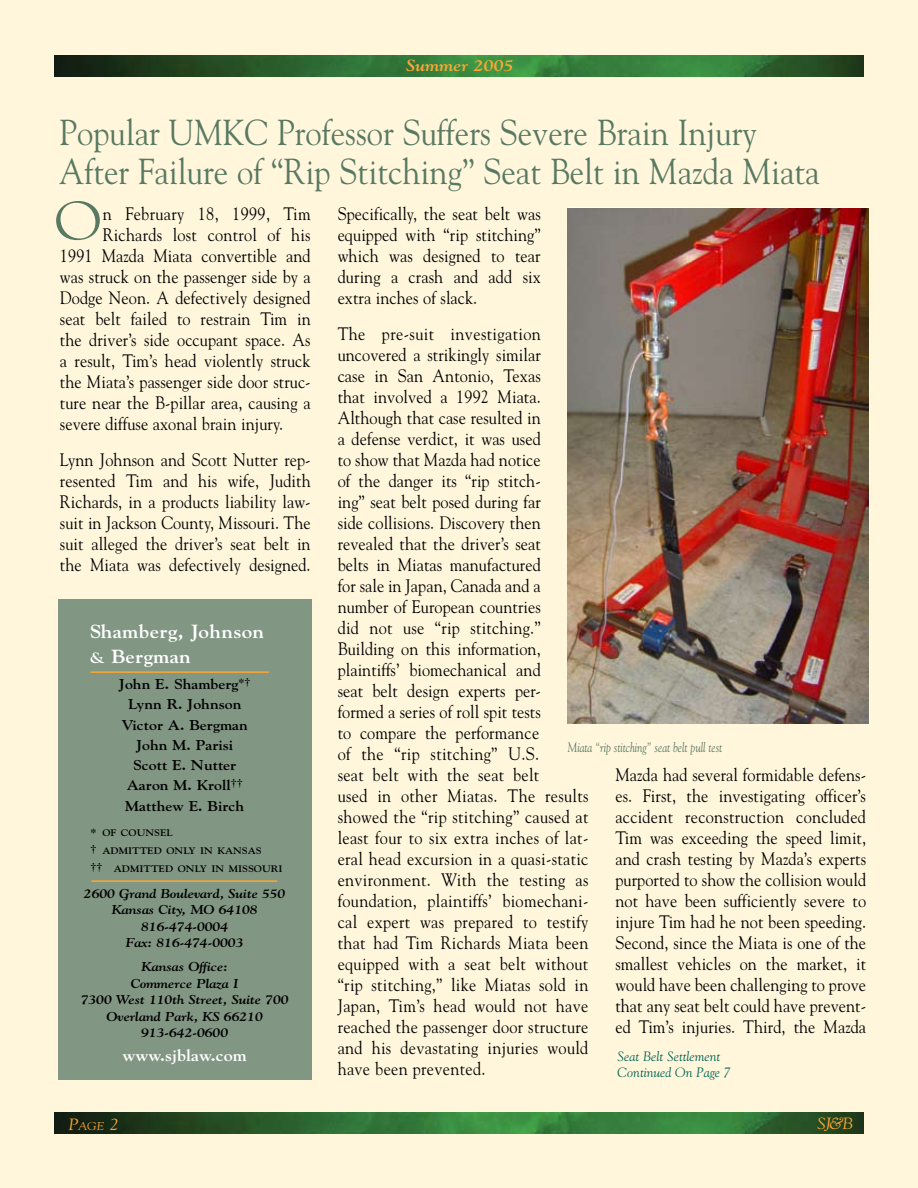
<style>
.page{position:relative;width:918px;height:1188px;background:#fff6dc}
.page>*{position:absolute;margin:0;border:0;box-sizing:border-box;transform-origin:0 0}
.t1{font:54px "Goudy";color:#587962;scale:1.11 1}
.t2{font:36px/39px "Goudy";color:#587962;scale:.9 1}
.t3{font:700 18.9px/25.2px "Goudy";letter-spacing:.02em;color:#fff;scale:1.11 1}
.t4{font:18px/21px "Goudy";letter-spacing:.005em;color:#000;text-align:justify;scale:.9 1}
.t5{font:700 16.2px "Goudy";color:#fff;scale:1.11 1}
.t6{font:italic 700 16.2px "Goudy";color:#faa634;scale:1.11 1}
.t7{font:italic 16.2px "Goudy";color:#faa634;scale:1.11 1}
.t8{font:700 14.1px/20.2px "Goudy";color:#000;text-align:center;scale:1.11 1}
.t9{font:italic 13.5px "Goudy";color:#587962;scale:.8 1}
.t10{font:italic 13.5px/16.2px "Goudy";color:#006453}
.t11{font:italic 700 12.75px/16.5px "Goudy";letter-spacing:-.01em;color:#000;text-align:center;scale:1.11 1}
.t12{font:italic 11.4px "Goudy";color:#faa634;scale:1.11 1}
.t13{font:700 9.45px/18px "Goudy";color:#000;scale:1.11 1}
.s1{font-size:14.85px}
.s2{font-size:10.8px}
.s3{font-size:16.2px}
</style>
<div class="page">
<div style="left:58px;top:599px;width:253px;height:480px;background:#829684"></div>
<hr style="left:90px;top:671px;width:179px;height:2px;background:#faa634">
<hr style="left:91px;top:880px;width:186px;height:2px;background:#faa634">
<img style="left:568px;top:208px;width:300px;height:516px">
<img style="left:54px;top:56px;width:810px;height:21px">
<img style="left:54px;top:1113px;width:810px;height:21px">
<svg style="left:110px;top:1118px;width:8px;height:12px"></svg>
<p class="t6" style="left:406px;top:55px;width:98px">Summer 2005</p>
<h2 class="t2" style="left:59px;top:112px;width:846px">Popular UMKC Professor Suffers Severe Brain Injury<br>After Failure of “Rip Stitching” Seat Belt in Mazda Miata</h2>
<h1 class="t1" style="left:55px;top:187px;width:44px">O</h1>
<p class="t4" style="left:103px;top:203px;width:232px">n February 18, 1999, Tim</p>
<p class="t4" style="left:103px;top:224px;width:232px">Richards lost control of his</p>
<p class="t4" style="left:60px;top:245px;width:280px">1991 Mazda Miata convertible and</p>
<p class="t4" style="left:60px;top:266px;width:280px">was struck on the passenger side by a</p>
<p class="t4" style="left:60px;top:287px;width:280px">Dodge Neon. A defectively designed</p>
<p class="t4" style="left:60px;top:308px;width:280px">seat belt failed to restrain Tim in</p>
<p class="t4" style="left:60px;top:329px;width:280px">the driver’s side occupant space. As</p>
<p class="t4" style="left:60px;top:350px;width:280px">a result, Tim’s head violently struck</p>
<p class="t4" style="left:60px;top:371px;width:280px">the Miata’s passenger side door struc-</p>
<p class="t4" style="left:60px;top:392px;width:280px">ture near the B-pillar area, causing a</p>
<p class="t4" style="left:60px;top:413px;width:249px">severe diffuse axonal brain injury.</p>
<p class="t4" style="left:60px;top:449px;width:280px">Lynn Johnson and Scott Nutter rep&shy;resented Tim and his wife, Judith Richards, in a products liability law&shy;suit in Jackson County, Missouri. The suit alleged the driver’s seat belt in the Miata was defectively designed.</p>
<p class="t4" style="left:338px;top:203px;width:227px">Specifically, the seat belt was equipped with “rip stitching” which was designed to tear during a crash and add six extra inches of slack.</p>
<p class="t4" style="left:338px;top:323px;width:280px;text-align:left">The pre-suit investigation uncovered a strikingly similar<br>case in San Antonio, Texas<br>that involved a 1992 Miata.<br>Although that case resulted in<br>a defense verdict, it was used<br>to show that Mazda had notice<br>of the danger its “rip stitch-<br>ing” seat belt posed during far<br>side collisions. Discovery then revealed that the driver’s seat<br>belts in Miatas manufactured<br>for sale in Japan, Canada and a number of European countries<br>did not use “rip stitching.”<br>Building on this information, plaintiffs’ biomechanical and<br>seat belt design experts per&shy;formed a series of roll spit tests<br>to compare the performance<br>of the “rip stitching” U.S.<br>seat belt with the seat belt<br>used in other Miatas. The results showed the “rip stitching” caused at least four to six extra inches of lat&shy;eral head excursion in a quasi-static environment. With the testing as foundation, plaintiffs’ biomechani&shy;cal expert was prepared to testify that had Tim Richards Miata been equipped with a seat belt without “rip stitching,” like Miatas sold in<br>Japan, Tim’s head would not have reached the passenger door structure and his devastating injuries would have been prevented.</p>
<p class="t3" style="left:90px;top:618px;width:159px">Shamberg, Johnson <span class="s1">&amp;</span> Bergman</p>
<p class="t8" style="left:119px;top:674px;width:120px">John E. Shamberg<sup>*†<br></sup>Lynn R. Johnson<br>Victor A. Bergman<br>John M. Parisi<br>Scott E. Nutter<br>Aaron M. Kroll<sup>††<br></sup>Matthew E. Birch</p>
<p class="t13" style="left:90px;top:824px;width:175px"><span class="s2">*</span> of counsel<br><sup>†</sup> admitted only in kansas<br><sup>††</sup> admitted only in missouri</p>
<p class="t11" style="left:84px;top:885px;width:183px">2600 Grand Boulevard, Suite 550<br>Kansas City, MO 64108<br>816-474-0004<br>Fax: 816-474-0003</p>
<p class="t11" style="left:81px;top:958px;width:189px">Kansas Office:<br>Commerce Plaza I<br>7300 West 110th Street, Suite 700<br>Overland Park, KS 66210<br>913-642-0600</p>
<p class="t5" style="left:123px;top:1046px;width:114px">www.sjblaw.com</p>
<p class="t9" style="left:568px;top:740px;width:195px">Miata “rip stitching” seat belt pull test</p>
<p class="t4" style="left:615px;top:763px;width:280px">Mazda had several formidable defens&shy;es. First, the investigating officer’s accident reconstruction concluded Tim was exceeding the speed limit, and crash testing by Mazda’s experts purported to show the collision would not have been sufficiently severe to injure Tim had he not been speeding.<br>Second, since the Miata is one of the smallest vehicles on the market, it would have been challenging to prove that any seat belt could have prevent&shy;ed Tim’s injuries. Third, the Mazda</p>
<p class="t10" style="left:618px;top:1048px;width:115px">Seat Belt Settlement<br>Continued On Page 7</p>
<p class="t12" style="left:69px;top:1119px;width:34px"><span class="s3">P</span>age</p>
<p class="t7" style="left:817px;top:1113px;width:34px">SJ&amp;B</p>
</div>
